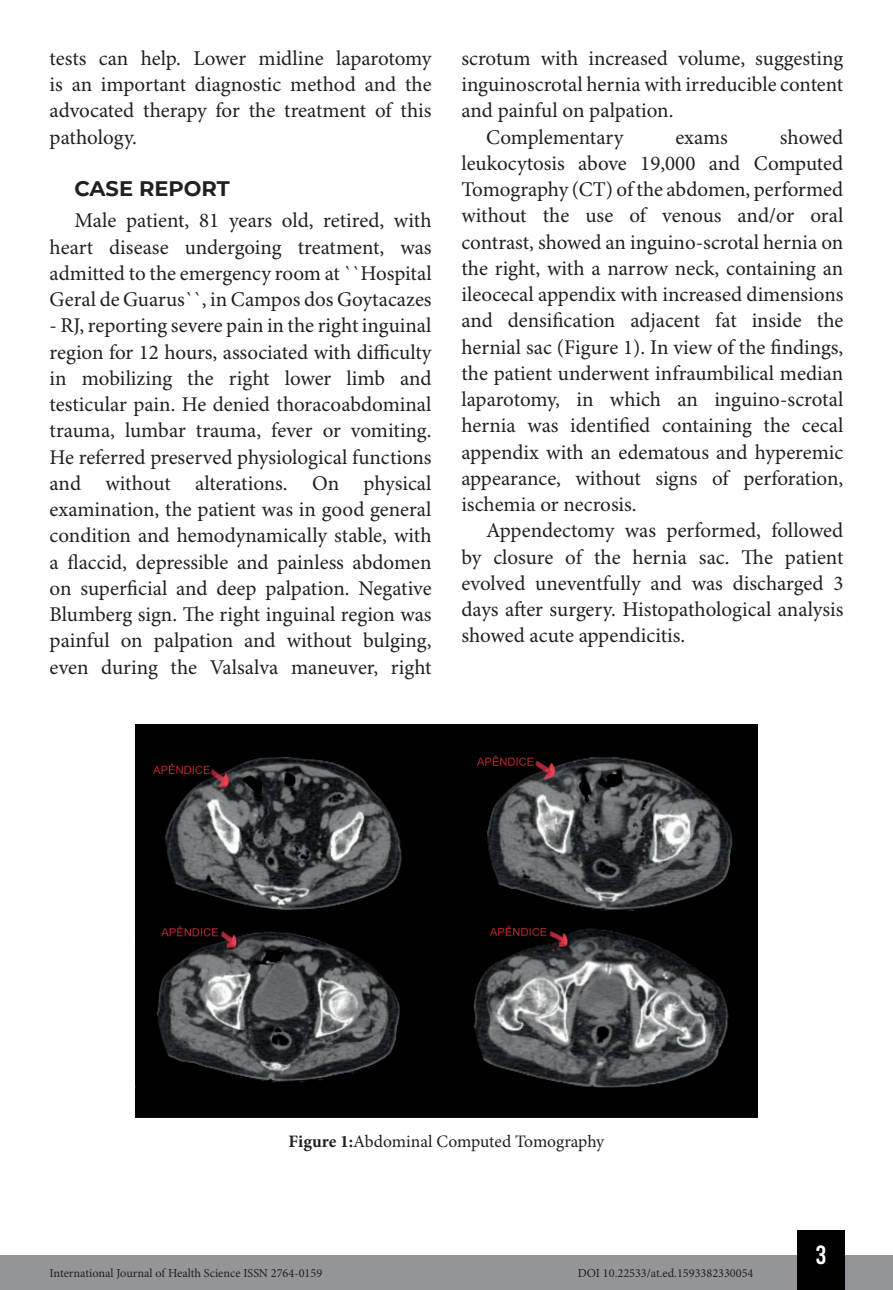
<style>
.page{position:relative;width:893px;height:1290px;background:#fff}
.page>*{position:absolute;margin:0;border:0;box-sizing:border-box;transform-origin:0 0}
.t1{font:26.25px "Bebas Kai";color:#fff}
.t2{font:21px/26.2px "Minion Pro";color:#231f20;text-align:justify}
.t3{font:700 21px "Montserrat";color:#231f20}
.t4{font:17.5px "Minion Pro";letter-spacing:-.005em;color:#231f20}
.t5{font:12.25px "Minion Pro";color:#231f20}
.s1{font-weight:700}
</style>
<div class="page">
<div style="left:0;top:1255px;width:893px;height:35px;background:#939598"></div>
<div style="left:797px;top:1230px;width:48px;height:60px;background:#000"></div>
<img style="left:136px;top:724px;width:621px;height:393px">
<p class="t2" style="left:50px;top:46px;width:383px">tests can help. Lower midline laparotomy is an important diagnostic method and the advocated therapy for the treatment of this pathology.</p>
<p class="t3" style="left:74px;top:174px;width:157px">CASE REPORT</p>
<p class="t2" style="left:50px;top:208px;width:384px;text-indent:25px">Male patient, 81 years old, retired, with heart disease undergoing treatment, was admitted to the emergency room at ``Hospital Geral de Guarus``, in Campos dos Goytacazes</p>
<p class="t2" style="left:50px;top:313px;width:384px">- RJ, reporting severe pain in the right inguinal region for 12 hours, associated with difficulty in mobilizing the right lower limb and testicular pain. He denied thoracoabdominal trauma, lumbar trauma, fever or vomiting.<br>He referred preserved physiological functions and without alterations. On physical examination, the patient was in good general condition and hemodynamically stable, with a flaccid, depressible and painless abdomen on superficial and deep palpation. Negative Blumberg sign. The right inguinal region was painful on palpation and without bulging, even during the Valsalva maneuver, right</p>
<p class="t2" style="left:461px;top:46px;width:383px">scrotum with increased volume, suggesting</p>
<p class="t2" style="left:461px;top:72px;width:383px">inguinoscrotal hernia with irreducible content</p>
<p class="t2" style="left:461px;top:98px;width:214px">and painful on palpation.</p>
<p class="t2" style="left:486px;top:125px;width:139px">Complementary</p>
<p class="t2" style="left:675px;top:125px;width:54px">exams</p>
<p class="t2" style="left:461px;top:125px;width:384px;text-indent:319px">showed leukocytosis above 19,000 and Computed Tomography (CT) of the abdomen, performed without the use of venous and/or oral contrast, showed an inguino-scrotal hernia on the right, with a narrow neck, containing an ileocecal appendix with increased dimensions and densification adjacent fat inside the hernial sac (Figure 1). In view of the findings, the patient underwent infraumbilical median laparotomy, in which an inguino-scrotal hernia was identified containing the cecal appendix with an edematous and hyperemic appearance, without signs of perforation, ischemia or necrosis.</p>
<p class="t2" style="left:461px;top:518px;width:384px;text-indent:25px">Appendectomy was performed, followed by closure of the hernia sac. The patient evolved uneventfully and was discharged 3 days after surgery. Histopathological analysis showed acute appendicitis.</p>
<p class="t4" style="left:289px;top:1130px;width:317px"><span class="s1">Figure 1:</span>Abdominal Computed Tomography</p>
<p class="t5" style="left:50px;top:1266px;width:274px">International Journal of Health Science ISSN 2764-0159</p>
<p class="t5" style="left:578px;top:1266px;width:177px">DOI 10.22533/at.ed.1593382330054</p>
<p class="t1" style="left:816px;top:1241px;width:12px">3</p>
</div>
